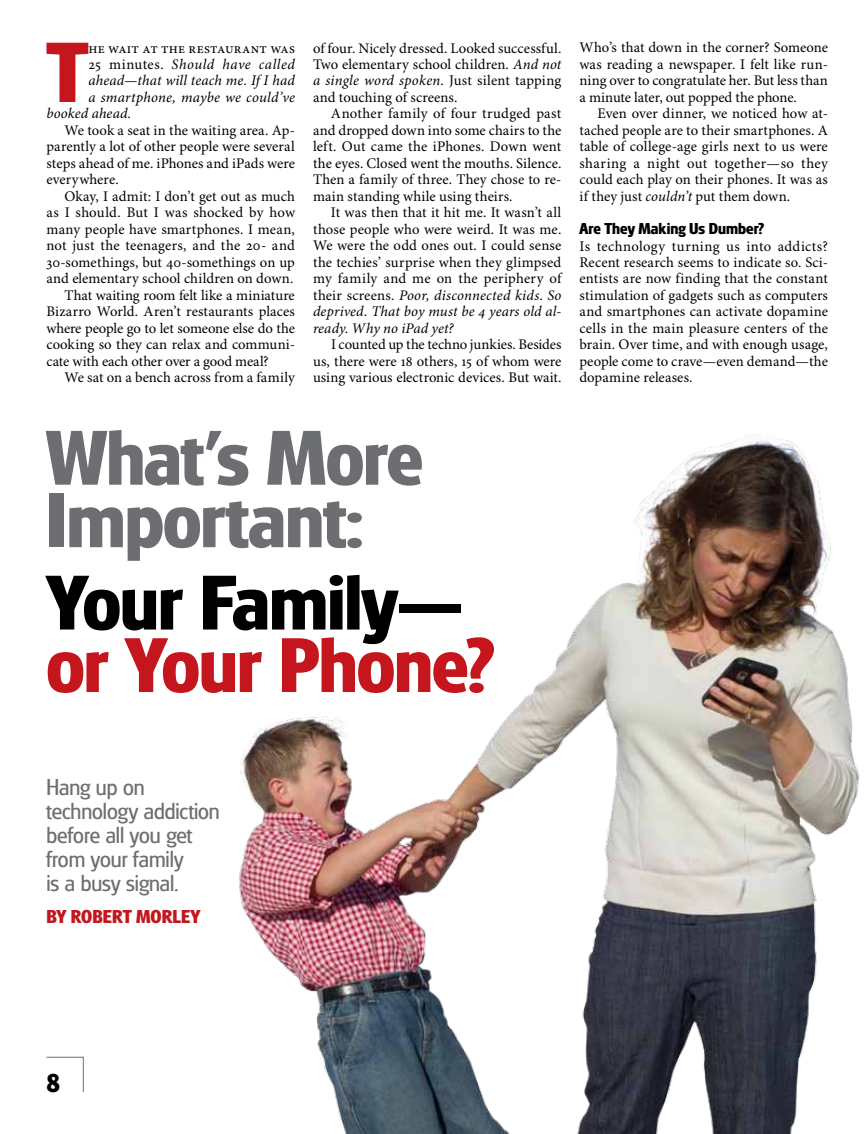
<style>
.page{position:relative;width:864px;height:1134px;background:#fff}
.page>*{position:absolute;margin:0;border:0;box-sizing:border-box;transform-origin:0 0}
.t1{font:700 88.95px "Glasgow Pro";color:#c4161c}
.t2{font:700 80.7px/62.6px "Glasgow Pro";letter-spacing:-.01em;color:#6d6e71}
.t3{font:700 80.7px "Glasgow Pro";letter-spacing:-.015em;color:#c4161c}
.t4{font:700 80.7px "Glasgow Pro";letter-spacing:-.01em;color:#000}
.t5{font:700 27px "Glasgow Pro";color:#000}
.t6{font:24px/24px "Glasgow Pro";letter-spacing:-.005em;color:#6d6e71}
.t7{font:700 19.5px "Glasgow Pro";color:#c4161c}
.t8{font:700 16.5px "Glasgow Pro";color:#000}
.t9{font:14.7px/16.5px "Minion Pro";letter-spacing:.005em;color:#000;text-align:justify}
.t10{font:italic 14.7px "Minion Pro";letter-spacing:.015em;color:#000}
.t11{font:14.7px "Minion Pro";letter-spacing:-.015em;color:#000}
.t12{font:italic 14.7px "Minion Pro";letter-spacing:.035em;color:#000}
.s1{font-style:normal}
.s2{font-style:italic}
</style>
<div class="page">
<svg style="left:46px;top:1056px;width:38px;height:36px"></svg>
<img style="left:239px;top:434px;width:621px;height:700px">
<h1 class="t1" style="left:46px;top:20px;width:43px">T</h1>
<p class="t9" style="left:88px;top:40px;width:208px">he wait at the restaurant was</p>
<p class="t12" style="left:88px;top:55px;width:208px"><span class="s1">25 minutes.</span> Should have called</p>
<p class="t10" style="left:88px;top:72px;width:208px">ahead—that will teach me. If I had</p>
<p class="t10" style="left:88px;top:88px;width:208px">a smartphone, maybe we could’ve</p>
<p class="t10" style="left:46px;top:105px;width:86px">booked ahead.</p>
<p class="t9" style="left:46px;top:123px;width:250px;text-indent:18px">We took a seat in the waiting area. Ap&shy;parently a lot of other people were several steps ahead of me. iPhones and iPads were everywhere.</p>
<p class="t9" style="left:64px;top:189px;width:232px">Okay, I admit: I don’t get out as much</p>
<p class="t9" style="left:46px;top:205px;width:250px">as I should. But I was shocked by how</p>
<p class="t9" style="left:46px;top:222px;width:250px">many people have smartphones. I mean,</p>
<p class="t9" style="left:46px;top:238px;width:250px">not just the teenagers, and the 20- and</p>
<p class="t9" style="left:46px;top:255px;width:250px">30-somethings, but 40-somethings on up</p>
<p class="t9" style="left:46px;top:271px;width:248px">and elementary school children on down.</p>
<p class="t9" style="left:64px;top:288px;width:232px">That waiting room felt like a miniature</p>
<p class="t9" style="left:46px;top:304px;width:250px">Bizarro World. Aren’t restaurants places</p>
<p class="t11" style="left:46px;top:319px;width:250px">where people go to let someone else do the</p>
<p class="t9" style="left:46px;top:337px;width:250px">cooking so they can relax and communi-</p>
<p class="t9" style="left:46px;top:354px;width:224px">cate with each other over a good meal?</p>
<p class="t9" style="left:64px;top:370px;width:232px">We sat on a bench across from a family</p>
<p class="t9" style="left:313px;top:40px;width:250px">of four. Nicely dressed. Looked successful.<br>Two elementary school children. <span class="s2">And not a single word spoken</span>. Just silent tapping and touching of screens.</p>
<p class="t9" style="left:313px;top:106px;width:250px;text-indent:18px">Another family of four trudged past and dropped down into some chairs to the left. Out came the iPhones. Down went the eyes. Closed went the mouths. Silence.<br>Then a family of three. They chose to re&shy;main standing while using theirs.</p>
<p class="t9" style="left:313px;top:205px;width:250px;text-indent:18px">It was then that it hit me. It wasn’t all those people who were weird. It was me.<br>We were the odd ones out. I could sense the techies’ surprise when they glimpsed my family and me on the periphery of their screens. <span class="s2">Poor, disconnected kids</span>. <span class="s2">So deprived. That boy must be 4 years old al&shy;ready</span>. <span class="s2">Why no iPad yet?</span></p>
<p class="t9" style="left:313px;top:337px;width:250px;text-indent:18px">I counted up the techno junkies. Besides us, there were 18 others, 15 of whom were using various electronic devices. But wait.</p>
<p class="t9" style="left:579px;top:40px;width:250px">Who’s that down in the corner? Someone was reading a newspaper. I felt like run&shy;ning over to congratulate her. But less than a minute later, out popped the phone.</p>
<p class="t9" style="left:579px;top:106px;width:250px;text-indent:18px">Even over dinner, we noticed how at&shy;tached people are to their smartphones. A table of college-age girls next to us were sharing a night out together—so they could each play on their phones. It was as if they just <span class="s2">couldn’t</span> put them down.</p>
<p class="t8" style="left:579px;top:219px;width:186px">Are They Making Us Dumber?</p>
<p class="t9" style="left:579px;top:238px;width:250px">Is technology turning us into addicts?<br>Recent research seems to indicate so. Sci&shy;entists are now finding that the constant stimulation of gadgets such as computers and smartphones can activate dopamine cells in the main pleasure centers of the brain. Over time, and with enough usage, people come to crave—even demand—the dopamine releases.</p>
<h2 class="t2" style="left:46px;top:427px;width:378px">What’s More<br>Important:</h2>
<h2 class="t4" style="left:46px;top:555px;width:418px">Your Family—</h2>
<h2 class="t3" style="left:46px;top:617px;width:450px">or Your Phone?</h2>
<h3 class="t6" style="left:46px;top:775px;width:175px">Hang up on technology addiction before all you get from your family<br>is a busy signal.</h3>
<h3 class="t7" style="left:46px;top:905px;width:146px">By Robert Morley</h3>
<h3 class="t5" style="left:46px;top:1067px;width:15px">8</h3>
</div>
